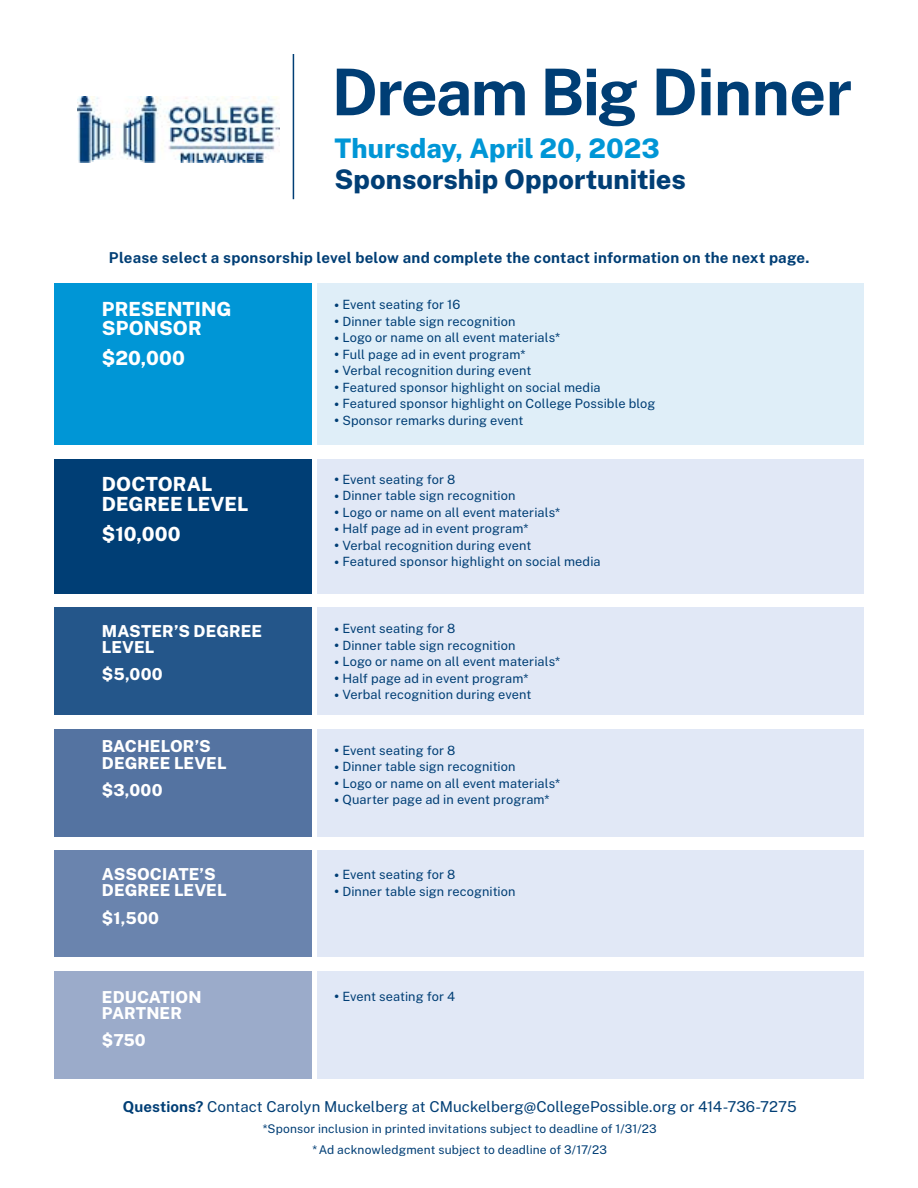
<style>
.page{position:relative;width:918px;height:1188px;background:#fff}
.page>*{position:absolute;margin:0;border:0;box-sizing:border-box;transform-origin:0 0}
.t1{font:700 64.5px "Public Sans";letter-spacing:-.025em;color:#003e75}
.t2{font:800 27px "Public Sans";color:#003e75}
.t3{font:800 27px "Public Sans";color:#0096d6}
.t4{font:800 19.5px/19.5px "Public Sans";letter-spacing:.005em;color:#fff}
.t5{font:800 16.5px/16.5px "Public Sans";letter-spacing:.005em;color:#fff}
.t6{font:15px "Public Sans";color:#003e75}
.t7{font:700 15px "Public Sans";letter-spacing:.015em;color:#003e75}
.t8{font:12.75px "Public Sans";letter-spacing:.01em;color:#003e75}
.t9{font:12px/21px "Public Sans";letter-spacing:.01em;color:#003e75;text-align:center}
.s1{font-weight:800}
.s2{font-weight:700}
</style>
<div class="page">
<div style="left:54px;top:284px;width:257px;height:162px;background:#0096d6"></div>
<div style="left:318px;top:284px;width:546px;height:162px;background:#dfeef8"></div>
<div style="left:54px;top:459px;width:257px;height:135px;background:#003e75"></div>
<div style="left:318px;top:459px;width:546px;height:135px;background:#e1e8f6"></div>
<div style="left:318px;top:608px;width:546px;height:108px;background:#e1e8f6"></div>
<div style="left:54px;top:608px;width:257px;height:108px;background:#24568a"></div>
<div style="left:318px;top:850px;width:546px;height:107px;background:#e1e8f6"></div>
<div style="left:54px;top:850px;width:257px;height:107px;background:#6a84ae"></div>
<div style="left:318px;top:971px;width:546px;height:108px;background:#e1e8f6"></div>
<div style="left:54px;top:971px;width:257px;height:108px;background:#9babca"></div>
<div style="left:318px;top:729px;width:546px;height:108px;background:#e1e8f6"></div>
<div style="left:54px;top:729px;width:257px;height:108px;background:#5473a1"></div>
<hr style="left:293px;top:54px;width:1px;height:145px;background:#003e75">
<img style="left:77px;top:97px;width:203px;height:66px">
<h1 class="t1" style="left:332px;top:44px;width:522px">Dream Big Dinner</h1>
<h2 class="t3" style="left:335px;top:127px;width:327px">Thursday, April 20, 2023</h2>
<h2 class="t2" style="left:335px;top:159px;width:353px">Sponsorship Opportunities</h2>
<p class="t7" style="left:109px;top:246px;width:702px">Please select a sponsorship level below and complete the contact information on the next page.</p>
<h3 class="t4" style="left:102px;top:297px;width:131px">PRESENTING<br>SPONSOR</h3>
<h3 class="t4" style="left:102px;top:347px;width:85px">$20,000</h3>
<h3 class="t4" style="left:102px;top:473px;width:148px">DOCTORAL<br>DEGREE LEVEL</h3>
<h3 class="t4" style="left:102px;top:523px;width:80px">$10,000</h3>
<p class="t5" style="left:102px;top:621px;width:162px">MASTER’S DEGREE<br>LEVEL</p>
<p class="t5" style="left:102px;top:665px;width:62px">$5,000</p>
<p class="t5" style="left:102px;top:737px;width:126px">BACHELOR’S<br>DEGREE LEVEL</p>
<p class="t5" style="left:102px;top:781px;width:62px">$3,000</p>
<p class="t5" style="left:102px;top:864px;width:126px">ASSOCIATE’S<br>DEGREE LEVEL</p>
<p class="t5" style="left:102px;top:908px;width:59px">$1,500</p>
<p class="t8" style="left:335px;top:296px;width:127px"><span class="s1">•</span> Event seating for 16</p>
<p class="t8" style="left:335px;top:312px;width:183px"><span class="s1">•</span> Dinner table sign recognition</p>
<p class="t8" style="left:335px;top:329px;width:227px"><span class="s1">•</span> Logo or name on all event materials*</p>
<p class="t8" style="left:335px;top:345px;width:192px"><span class="s1">•</span> Full page ad in event program*</p>
<p class="t8" style="left:335px;top:362px;width:198px"><span class="s1">•</span> Verbal recognition during event</p>
<p class="t8" style="left:335px;top:378px;width:268px"><span class="s1">•</span> Featured sponsor highlight on social media</p>
<p class="t8" style="left:335px;top:395px;width:322px"><span class="s1">•</span> Featured sponsor highlight on College Possible blog</p>
<p class="t8" style="left:335px;top:411px;width:190px"><span class="s1">•</span> Sponsor remarks during event</p>
<p class="t8" style="left:335px;top:470px;width:122px"><span class="s1">•</span> Event seating for 8</p>
<p class="t8" style="left:335px;top:487px;width:183px"><span class="s1">•</span> Dinner table sign recognition</p>
<p class="t8" style="left:335px;top:503px;width:227px"><span class="s1">•</span> Logo or name on all event materials*</p>
<p class="t8" style="left:335px;top:520px;width:195px"><span class="s1">•</span> Half page ad in event program*</p>
<p class="t8" style="left:335px;top:536px;width:198px"><span class="s1">•</span> Verbal recognition during event</p>
<p class="t8" style="left:335px;top:553px;width:268px"><span class="s1">•</span> Featured sponsor highlight on social media</p>
<p class="t8" style="left:335px;top:620px;width:122px"><span class="s1">•</span> Event seating for 8</p>
<p class="t8" style="left:335px;top:636px;width:183px"><span class="s1">•</span> Dinner table sign recognition</p>
<p class="t8" style="left:335px;top:653px;width:227px"><span class="s1">•</span> Logo or name on all event materials*</p>
<p class="t8" style="left:335px;top:669px;width:195px"><span class="s1">•</span> Half page ad in event program*</p>
<p class="t8" style="left:335px;top:686px;width:198px"><span class="s1">•</span> Verbal recognition during event</p>
<p class="t8" style="left:335px;top:741px;width:122px"><span class="s1">•</span> Event seating for 8</p>
<p class="t8" style="left:335px;top:758px;width:183px"><span class="s1">•</span> Dinner table sign recognition</p>
<p class="t8" style="left:335px;top:774px;width:227px"><span class="s1">•</span> Logo or name on all event materials*</p>
<p class="t8" style="left:335px;top:791px;width:217px"><span class="s1">•</span> Quarter page ad in event program*</p>
<p class="t8" style="left:335px;top:866px;width:122px"><span class="s1">•</span> Event seating for 8</p>
<p class="t8" style="left:335px;top:882px;width:183px"><span class="s1">•</span> Dinner table sign recognition</p>
<p class="t5" style="left:102px;top:987px;width:101px">EDUCATION</p>
<p class="t8" style="left:335px;top:987px;width:122px"><span class="s1">•</span> Event seating for 4</p>
<p class="t5" style="left:102px;top:998px;width:81px;line-height:27.3px">PARTNER $750</p>
<p class="t6" style="left:123px;top:1096px;width:675px"><span class="s2">Questions?</span> Contact Carolyn Muckelberg at CMuckelberg@CollegePossible.org or 414-736-7275</p>
<p class="t9" style="left:263px;top:1118px;width:396px">*Sponsor inclusion in printed invitations subject to deadline of 1/31/23 *Ad acknowledgment subject to deadline of 3/17/23</p>
</div>
